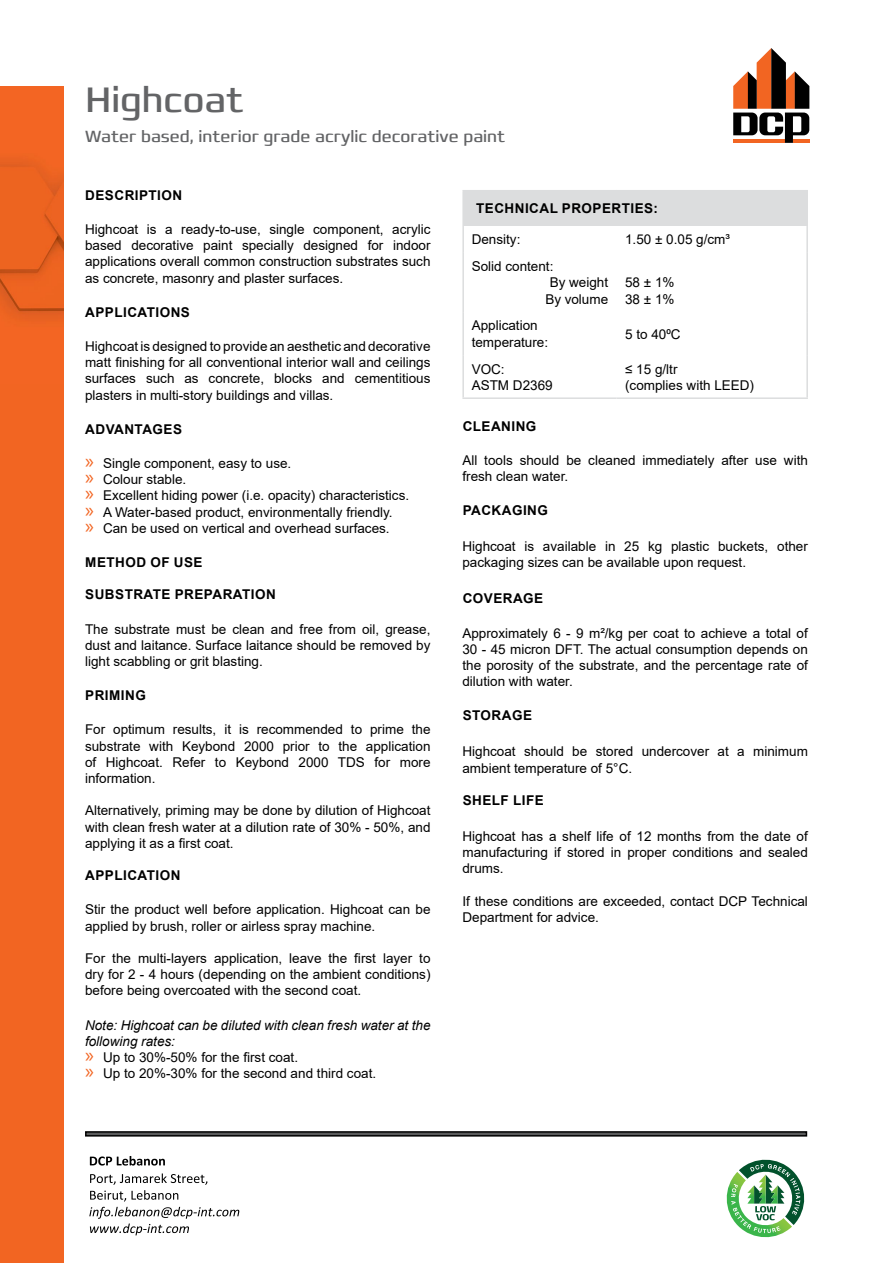
<style>
.page{position:relative;width:893px;height:1263px;background:#fff}
.page>*{position:absolute;margin:0;border:0;box-sizing:border-box;transform-origin:0 0}
.t1{font:36px "Francker CYR";color:#636466}
.t2{font:16.5px "Francker CYR";color:#636466}
.t3{font:13.5px/16.2px "Arial";color:#000}
.t4{font:700 13.5px "Arial";letter-spacing:.035em;color:#000}
.t5{font:italic 13.5px/16.2px "Arial";color:#000}
.s1{font-family:"Myriad Pro";font-size:21px;color:#f26522}
.s2{font-family:"Myriad Pro";font-style:normal;font-size:21px;color:#f26522}
.s3{font-style:normal}
</style>
<div class="page">
<div style="left:85px;top:1131px;width:722px;height:5px;border:2px solid #000"></div>
<svg style="left:90px;top:1156px;width:75px;height:9px"></svg>
<svg style="left:90px;top:1173px;width:117px;height:28px"></svg>
<svg style="left:89px;top:1207px;width:150px;height:28px"></svg>
<div style="left:463px;top:191px;width:344px;height:35px;background:#dcddde"></div>
<hr style="left:462px;top:190px;width:155px;height:1px;background:#dcddde">
<hr style="left:462px;top:191px;width:2px;height:35px;background:#dcddde">
<hr style="left:617px;top:190px;width:191px;height:1px;background:#dcddde">
<hr style="left:806px;top:191px;width:2px;height:35px;background:#dcddde">
<hr style="left:462px;top:226px;width:2px;height:27px;background:#dcddde">
<hr style="left:806px;top:226px;width:2px;height:27px;background:#dcddde">
<hr style="left:462px;top:253px;width:2px;height:59px;background:#dcddde">
<hr style="left:806px;top:253px;width:2px;height:59px;background:#dcddde">
<hr style="left:462px;top:312px;width:2px;height:43px;background:#dcddde">
<hr style="left:806px;top:312px;width:2px;height:43px;background:#dcddde">
<hr style="left:462px;top:355px;width:2px;height:42px;background:#dcddde">
<hr style="left:806px;top:355px;width:2px;height:42px;background:#dcddde">
<hr style="left:462px;top:397px;width:155px;height:2px;background:#dcddde">
<hr style="left:617px;top:397px;width:191px;height:2px;background:#dcddde">
<svg style="left:726px;top:1159px;width:79px;height:79px"></svg>
<svg style="left:733px;top:48px;width:76px;height:95px"></svg>
<div style="left:0;top:86px;width:64px;height:1177px;background:#f26522"></div>
<img style="left:0;top:161px;width:64px;height:158px">
<h1 class="t1" style="left:85px;top:77px;width:160px">Highcoat</h1>
<p class="t2" style="left:85px;top:126px;width:422px">Water based, interior grade acrylic decorative paint</p>
<p class="t4" style="left:85px;top:185px;width:98px">DESCRIPTION</p>
<p class="t3" style="left:85px;top:221px;width:347px;text-align:justify">Highcoat is a ready-to-use, single component, acrylic based decorative paint specially designed for indoor applications overall common construction substrates such as concrete, masonry and plaster surfaces.</p>
<p class="t4" style="left:85px;top:302px;width:106px">APPLICATIONS</p>
<p class="t3" style="left:85px;top:338px;width:347px;text-align:justify">Highcoat is designed to provide an aesthetic and decorative matt finishing for all conventional interior wall and ceilings surfaces such as concrete, blocks and cementitious plasters in multi-story buildings and villas.</p>
<p class="t4" style="left:85px;top:419px;width:98px">ADVANTAGES</p>
<p class="t3" style="left:85px;top:455px;width:326px"><span class="s1">»</span> Single component, easy to use.<br><span class="s1">»</span> Colour stable.<br><span class="s1">»</span> Excellent hiding power (i.e. opacity) characteristics. <span class="s1">»</span> A Water-based product, environmentally friendly.<br><span class="s1">»</span> Can be used on vertical and overhead surfaces.</p>
<p class="t4" style="left:85px;top:553px;width:119px">METHOD OF USE</p>
<p class="t4" style="left:85px;top:585px;width:192px">SUBSTRATE PREPARATION</p>
<p class="t3" style="left:85px;top:621px;width:347px;text-align:justify">The substrate must be clean and free from oil, grease, dust and laitance. Surface laitance should be removed by light scabbling or grit blasting.</p>
<p class="t4" style="left:85px;top:686px;width:62px">PRIMING</p>
<p class="t3" style="left:85px;top:721px;width:347px;text-align:justify">For optimum results, it is recommended to prime the substrate with Keybond 2000 prior to the application of Highcoat. Refer to Keybond 2000 TDS for more information.</p>
<p class="t3" style="left:85px;top:802px;width:347px;text-align:justify">Alternatively, priming may be done by dilution of Highcoat with clean fresh water at a dilution rate of 30% - 50%, and applying it as a first coat.</p>
<p class="t4" style="left:85px;top:866px;width:97px">APPLICATION</p>
<p class="t3" style="left:85px;top:901px;width:347px">Stir the product well before application. Highcoat can be applied by brush, roller or airless spray machine.</p>
<p class="t3" style="left:85px;top:950px;width:347px;text-align:justify">For the multi-layers application, leave the first layer to dry for 2 - 4 hours (depending on the ambient conditions) before being overcoated with the second coat.</p>
<p class="t5" style="left:85px;top:1017px;width:347px">Note: Highcoat can be diluted with clean fresh water at the following rates:<br><span class="s2">»</span> <span class="s3">Up to 30%-50% for the first coat.<br></span><span class="s2">»</span> <span class="s3">Up to 20%-30% for the second and third coat.</span></p>
<p class="t4" style="left:476px;top:199px;width:183px">TECHNICAL PROPERTIES:</p>
<p class="t3" style="left:472px;top:231px;width:50px">Density:</p>
<p class="t3" style="left:625px;top:231px;width:106px">1.50 ± 0.05 g/cm³</p>
<p class="t3" style="left:472px;top:258px;width:83px">Solid content:</p>
<p class="t3" style="left:550px;top:274px;width:60px">By weight</p>
<p class="t3" style="left:545px;top:291px;width:64px">By volume</p>
<p class="t3" style="left:625px;top:274px;width:51px">58 ± 1%<br>38 ± 1%</p>
<p class="t3" style="left:472px;top:317px;width:78px">Application temperature:</p>
<p class="t3" style="left:625px;top:326px;width:57px">5 to 40⁰C</p>
<p class="t3" style="left:472px;top:361px;width:83px">VOC:<br>ASTM D2369</p>
<p class="t3" style="left:625px;top:361px;width:131px">≤ 15 g/ltr<br>(complies with LEED)</p>
<p class="t4" style="left:463px;top:416px;width:75px">CLEANING</p>
<p class="t3" style="left:462px;top:452px;width:347px">All tools should be cleaned immediately after use with fresh clean water.</p>
<p class="t4" style="left:463px;top:501px;width:87px">PACKAGING</p>
<p class="t3" style="left:462px;top:538px;width:347px">Highcoat is available in 25 kg plastic buckets, other packaging sizes can be available upon request.</p>
<p class="t4" style="left:463px;top:589px;width:82px">COVERAGE</p>
<p class="t3" style="left:462px;top:625px;width:347px;text-align:justify">Approximately 6 - 9 m²/kg per coat to achieve a total of 30 - 45 micron DFT. The actual consumption depends on the porosity of the substrate, and the percentage rate of dilution with water.</p>
<p class="t4" style="left:463px;top:706px;width:71px">STORAGE</p>
<p class="t3" style="left:462px;top:743px;width:347px">Highcoat should be stored undercover at a minimum ambient temperature of 5°C.</p>
<p class="t4" style="left:463px;top:791px;width:83px">SHELF LIFE</p>
<p class="t3" style="left:462px;top:828px;width:347px;text-align:justify">Highcoat has a shelf life of 12 months from the date of manufacturing if stored in proper conditions and sealed drums.</p>
<p class="t3" style="left:462px;top:893px;width:347px">If these conditions are exceeded, contact DCP Technical<br>Department for advice.</p>
</div>
